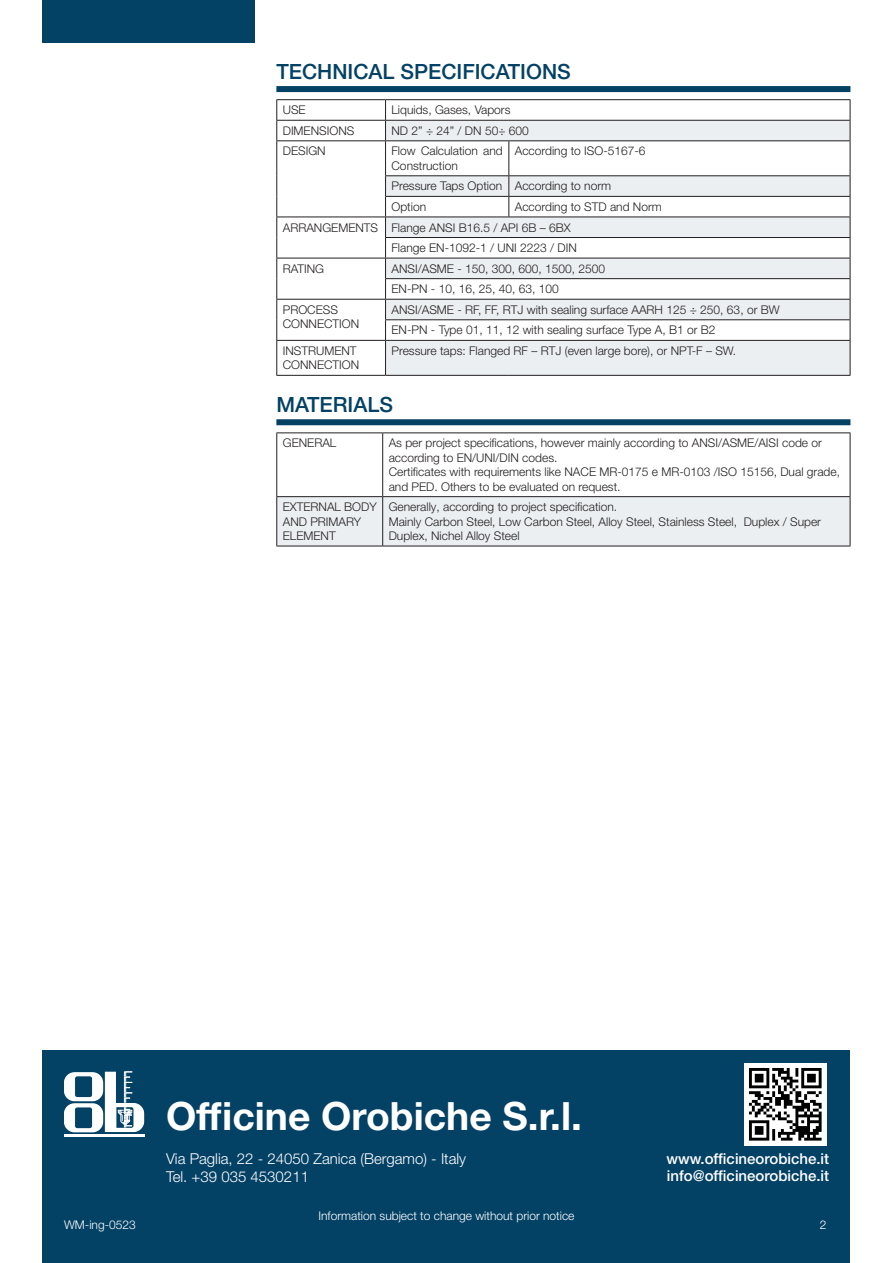
<style>
.page{position:relative;width:893px;height:1263px;background:#fff}
.page>*{position:absolute;margin:0;border:0;box-sizing:border-box;transform-origin:0 0}
.t1{font:700 39px "Helvetica Neue LT Pro";color:#fff}
.t2{font:500 21px "Helvetica Neue LT Pro";color:#034165}
.t3{font:300 15px/18px "Helvetica Neue LT Pro";color:#fff}
.t4{font:500 15px/16.5px "Helvetica Neue LT Pro";color:#fff}
.t5{font:300 12px/14.4px "Helvetica Neue LT Pro";color:#231f20}
.t6{font:300 12px "Helvetica Neue LT Pro";color:#fff}
</style>
<div class="page">
<div style="left:43px;top:1050px;width:807px;height:213px;background:#034165"></div>
<svg style="left:64px;top:1071px;width:80px;height:61px"></svg>
<hr style="left:64px;top:1134px;width:80px;height:2px;background:#fff">
<img style="left:745px;top:1063px;width:82px;height:82px">
<div style="left:43px;top:0;width:212px;height:43px;background:#034165"></div>
<div style="left:276px;top:86px;width:574px;height:6px;background:#034165"></div>
<svg style="left:386px;top:121px;width:464px;height:254px;fill:#eceff2"></svg>
<hr style="left:276px;top:99px;width:110px;height:1px;background:#231f20">
<hr style="left:386px;top:99px;width:123px;height:1px;background:#231f20">
<hr style="left:509px;top:99px;width:341px;height:1px;background:#231f20">
<hr style="left:276px;top:120px;width:110px;height:1px;background:#231f20">
<svg style="left:276px;top:100px;width:1px;height:40px"></svg>
<hr style="left:386px;top:120px;width:123px;height:1px;background:#231f20">
<svg style="left:385px;top:100px;width:1px;height:40px"></svg>
<hr style="left:509px;top:120px;width:341px;height:1px;background:#231f20">
<svg style="left:850px;top:100px;width:1px;height:40px"></svg>
<hr style="left:276px;top:140px;width:110px;height:1px;background:#231f20">
<hr style="left:276px;top:141px;width:1px;height:35px;background:#231f20">
<hr style="left:386px;top:140px;width:123px;height:1px;background:#231f20">
<hr style="left:385px;top:141px;width:1px;height:34px;background:#231f20">
<hr style="left:509px;top:140px;width:341px;height:1px;background:#231f20">
<hr style="left:508px;top:141px;width:1px;height:34px;background:#231f20">
<hr style="left:850px;top:141px;width:1px;height:34px;background:#231f20">
<hr style="left:385px;top:175px;width:124px;height:1px;background:#231f20">
<hr style="left:509px;top:175px;width:341px;height:1px;background:#231f20">
<hr style="left:385px;top:196px;width:124px;height:1px;background:#231f20">
<hr style="left:509px;top:196px;width:341px;height:1px;background:#231f20">
<svg style="left:508px;top:176px;width:1px;height:41px"></svg>
<hr style="left:276px;top:217px;width:110px;height:1px;background:#231f20">
<hr style="left:386px;top:217px;width:123px;height:1px;background:#231f20">
<hr style="left:509px;top:217px;width:341px;height:1px;background:#231f20">
<hr style="left:385px;top:237px;width:124px;height:1px;background:#231f20">
<hr style="left:509px;top:237px;width:341px;height:1px;background:#231f20">
<hr style="left:276px;top:258px;width:110px;height:1px;background:#231f20">
<hr style="left:386px;top:258px;width:123px;height:1px;background:#231f20">
<hr style="left:509px;top:258px;width:341px;height:1px;background:#231f20">
<hr style="left:385px;top:278px;width:124px;height:1px;background:#231f20">
<hr style="left:509px;top:278px;width:341px;height:1px;background:#231f20">
<hr style="left:276px;top:299px;width:110px;height:1px;background:#231f20">
<hr style="left:386px;top:299px;width:123px;height:1px;background:#231f20">
<hr style="left:509px;top:299px;width:341px;height:1px;background:#231f20">
<svg style="left:276px;top:176px;width:1px;height:164px"></svg>
<hr style="left:385px;top:319px;width:124px;height:1px;background:#231f20">
<svg style="left:385px;top:176px;width:1px;height:164px"></svg>
<hr style="left:509px;top:319px;width:341px;height:1px;background:#231f20">
<svg style="left:850px;top:176px;width:1px;height:164px"></svg>
<hr style="left:276px;top:340px;width:110px;height:1px;background:#231f20">
<hr style="left:276px;top:341px;width:1px;height:34px;background:#231f20">
<hr style="left:386px;top:340px;width:123px;height:1px;background:#231f20">
<hr style="left:385px;top:341px;width:1px;height:34px;background:#231f20">
<hr style="left:509px;top:340px;width:341px;height:1px;background:#231f20">
<hr style="left:850px;top:341px;width:1px;height:34px;background:#231f20">
<hr style="left:276px;top:375px;width:110px;height:1px;background:#231f20">
<hr style="left:386px;top:375px;width:123px;height:1px;background:#231f20">
<hr style="left:509px;top:375px;width:341px;height:1px;background:#231f20">
<div style="left:276px;top:419px;width:574px;height:6px;background:#034165"></div>
<div style="left:277px;top:497px;width:573px;height:49px;background:#eceff2"></div>
<hr style="left:276px;top:432px;width:107px;height:1px;background:#231f20">
<hr style="left:276px;top:433px;width:1px;height:63px;background:#231f20">
<hr style="left:383px;top:432px;width:467px;height:1px;background:#231f20">
<hr style="left:382px;top:433px;width:1px;height:63px;background:#231f20">
<hr style="left:850px;top:433px;width:1px;height:63px;background:#231f20">
<hr style="left:276px;top:496px;width:107px;height:1px;background:#231f20">
<hr style="left:276px;top:497px;width:1px;height:49px;background:#231f20">
<hr style="left:383px;top:496px;width:467px;height:1px;background:#231f20">
<hr style="left:382px;top:497px;width:1px;height:49px;background:#231f20">
<hr style="left:850px;top:497px;width:1px;height:49px;background:#231f20">
<hr style="left:276px;top:546px;width:107px;height:1px;background:#231f20">
<hr style="left:383px;top:546px;width:467px;height:1px;background:#231f20">
<p class="t2" style="left:276px;top:59px;width:296px">TECHNICAL SPECIFICATIONS</p>
<p class="t5" style="left:283px;top:103px;width:24px">USE</p>
<p class="t5" style="left:392px;top:103px;width:120px">Liquids, Gases, Vapors</p>
<p class="t5" style="left:283px;top:123px;width:73px">DIMENSIONS</p>
<p class="t5" style="left:392px;top:123px;width:139px">ND 2” ÷ 24” / DN 50÷ 600</p>
<p class="t5" style="left:283px;top:144px;width:44px">DESIGN</p>
<p class="t5" style="left:392px;top:144px;width:113px">Flow Calculation and<br>Construction</p>
<p class="t5" style="left:515px;top:144px;width:132px">According to ISO-5167-6</p>
<p class="t5" style="left:392px;top:179px;width:112px">Pressure Taps Option</p>
<p class="t5" style="left:515px;top:179px;width:98px">According to norm</p>
<p class="t5" style="left:392px;top:199px;width:36px">Option</p>
<p class="t5" style="left:515px;top:199px;width:148px">According to STD and Norm</p>
<p class="t5" style="left:283px;top:220px;width:97px">ARRANGEMENTS</p>
<p class="t5" style="left:392px;top:220px;width:181px">Flange ANSI B16.5 / API 6B – 6BX</p>
<p class="t5" style="left:392px;top:240px;width:187px">Flange EN-1092-1 / UNI 2223 / DIN</p>
<p class="t5" style="left:283px;top:261px;width:43px">RATING</p>
<p class="t5" style="left:392px;top:261px;width:215px">ANSI/ASME - 150, 300, 600, 1500, 2500</p>
<p class="t5" style="left:392px;top:281px;width:169px">EN-PN - 10, 16, 25, 40, 63, 100</p>
<p class="t5" style="left:283px;top:302px;width:57px">PROCESS</p>
<p class="t5" style="left:283px;top:316px;width:78px">CONNECTION</p>
<p class="t5" style="left:392px;top:302px;width:390px">ANSI/ASME - RF, FF, RTJ with sealing surface AARH 125 ÷ 250, 63, or BW</p>
<p class="t5" style="left:392px;top:323px;width:325px">EN-PN - Type 01, 11, 12 with sealing surface Type A, B1 or B2</p>
<p class="t5" style="left:392px;top:343px;width:346px">Pressure taps: Flanged RF – RTJ (even large bore), or NPT-F – SW.</p>
<p class="t2" style="left:276px;top:392px;width:118px">MATERIALS</p>
<p class="t5" style="left:283px;top:436px;width:55px">GENERAL</p>
<p class="t5" style="left:389px;top:436px;width:435px">As per project specifications, however mainly according to ANSI/ASME/AISI code or according to EN/UNI/DIN codes.</p>
<p class="t5" style="left:389px;top:464px;width:453px">Certificates with requirements like NACE MR-0175 e MR-0103 /ISO 15156, Dual grade, and PED. Others to be evaluated on request.</p>
<p class="t5" style="left:283px;top:499px;width:95px">EXTERNAL BODY<br>AND PRIMARY<br>ELEMENT</p>
<p class="t5" style="left:389px;top:499px;width:230px">Generally, according to project specification.</p>
<p class="t5" style="left:283px;top:343px;width:75px">INSTRUMENT</p>
<p class="t5" style="left:283px;top:358px;width:78px">CONNECTION</p>
<p class="t5" style="left:389px;top:514px;width:434px">Mainly Carbon Steel, Low Carbon Steel, Alloy Steel, Stainless Steel, Duplex / Super<br>Duplex, Nichel Alloy Steel</p>
<h1 class="t1" style="left:166px;top:1092px;width:418px">Officine Orobiche S.r.l.</h1>
<p class="t3" style="left:166px;top:1150px;width:302px">Via Paglia, 22 - 24050 Zanica (Bergamo) - Italy<br>Tel. +39 035 4530211</p>
<p class="t4" style="left:666px;top:1151px;width:164px">www.officineorobiche.it info@officineorobiche.it</p>
<p class="t6" style="left:318px;top:1209px;width:258px">Information subject to change without prior notice</p>
<p class="t6" style="left:64px;top:1217px;width:73px">WM-ing-0523</p>
<p class="t6" style="left:820px;top:1217px;width:8px">2</p>
</div>
